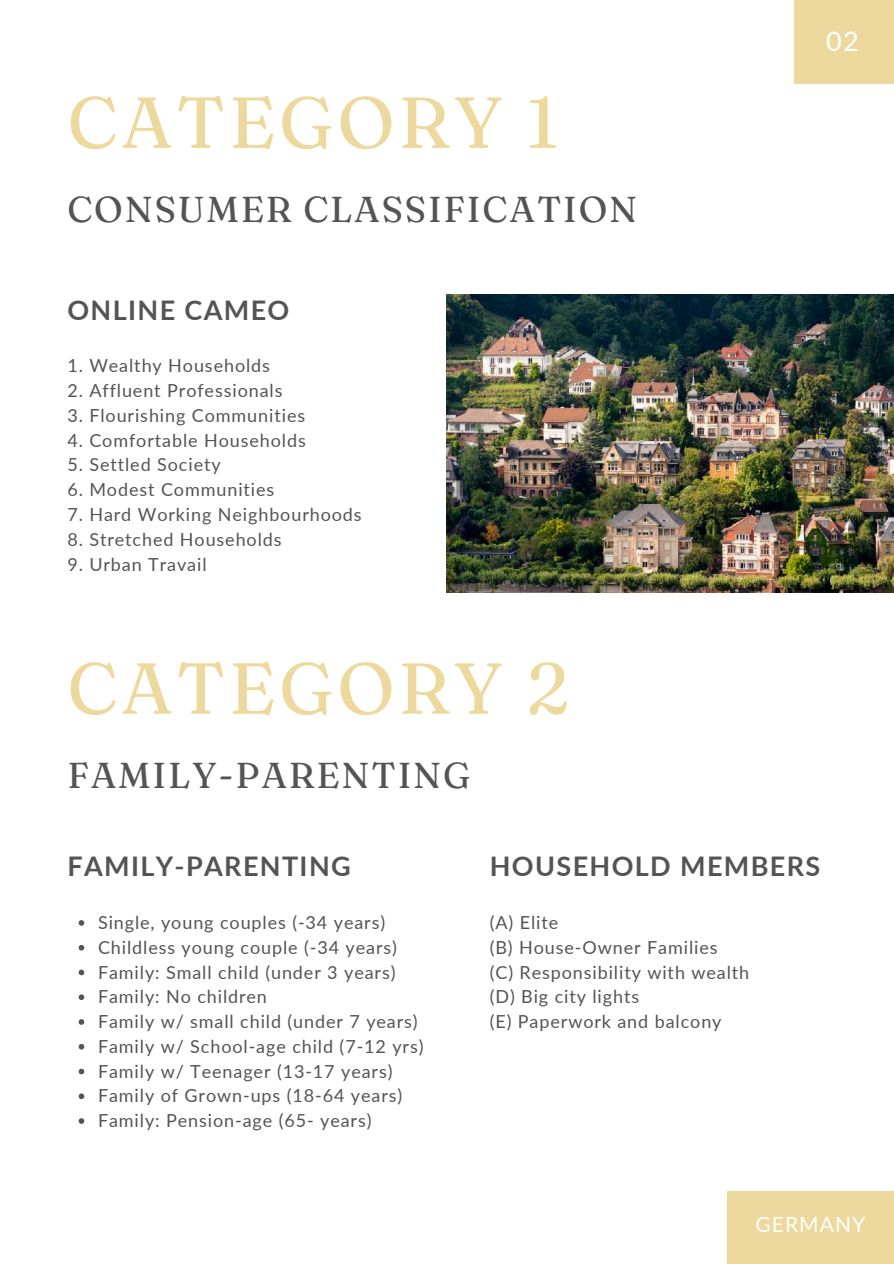
<style>
.page{position:relative;width:894px;height:1264px;background:#fff}
.page>*{position:absolute;margin:0;border:0;box-sizing:border-box;transform-origin:0 0}
.t1{font:72px "Fraunces 9 pt";letter-spacing:.05em;color:#edd99d}
.t2{font:36px "Fraunces 9 pt";letter-spacing:.05em;color:#545454}
.t3{font:700 27px "Lato";letter-spacing:.05em;color:#545454}
.t4{font:27px "Lato";color:#fff}
.t5{font:21px "Lato";letter-spacing:.05em;color:#fff}
.t6{font:18px/24.8px "Lato";letter-spacing:.05em;color:#545454}
</style>
<div class="page">
<img style="left:446px;top:295px;width:447px;height:297px">
<div style="left:727px;top:1191px;width:166px;height:72px;background:#edd99d"></div>
<div style="left:793px;top:0;width:100px;height:83px;background:#edd99d"></div>
<svg style="left:79px;top:920px;width:5px;height:5px"></svg>
<svg style="left:79px;top:944px;width:5px;height:6px"></svg>
<svg style="left:79px;top:969px;width:5px;height:6px"></svg>
<svg style="left:79px;top:994px;width:5px;height:6px"></svg>
<svg style="left:79px;top:1019px;width:5px;height:5px"></svg>
<svg style="left:79px;top:1044px;width:5px;height:5px"></svg>
<svg style="left:79px;top:1068px;width:5px;height:6px"></svg>
<svg style="left:79px;top:1093px;width:5px;height:6px"></svg>
<svg style="left:79px;top:1118px;width:5px;height:5px"></svg>
<h1 class="t1" style="left:67px;top:77px;width:492px">CATEGORY 1</h1>
<h2 class="t2" style="left:67px;top:187px;width:571px">CONSUMER CLASSIFICATION</h2>
<h3 class="t3" style="left:67px;top:293px;width:223px">ONLINE CAMEO</h3>
<p class="t6" style="left:67px;top:353px;width:204px">1. Wealthy Households</p>
<p class="t6" style="left:67px;top:378px;width:216px">2. Affluent Professionals</p>
<p class="t6" style="left:67px;top:402px;width:239px">3. Flourishing Communities</p>
<p class="t6" style="left:67px;top:427px;width:240px">4. Comfortable Households</p>
<p class="t6" style="left:67px;top:452px;width:155px">5. Settled Society</p>
<p class="t6" style="left:67px;top:477px;width:208px">6. Modest Communities</p>
<p class="t6" style="left:67px;top:501px;width:296px">7. Hard Working Neighbourhoods</p>
<p class="t6" style="left:67px;top:526px;width:216px">8. Stretched Households</p>
<p class="t6" style="left:67px;top:551px;width:141px">9. Urban Travail</p>
<h1 class="t1" style="left:67px;top:643px;width:503px">CATEGORY 2</h1>
<h2 class="t2" style="left:67px;top:752px;width:404px">FAMILY-PARENTING</h2>
<h3 class="t4" style="left:825px;top:24px;width:34px">02</h3>
<h3 class="t3" style="left:67px;top:849px;width:285px">FAMILY-PARENTING</h3>
<p class="t6" style="left:98px;top:909px;width:327px">Single, young couples (-34 years)<br>Childless young couple (-34 years)<br>Family: Small child (under 3 years)<br>Family: No children<br>Family w/ small child (under 7 years)<br>Family w/ School-age child (7-12 yrs)<br>Family w/ Teenager (13-17 years)<br>Family of Grown-ups (18-64 years)<br>Family: Pension-age (65- years)</p>
<h3 class="t3" style="left:489px;top:849px;width:332px">HOUSEHOLD MEMBERS</h3>
<p class="t6" style="left:489px;top:909px;width:261px">(A) Elite<br>(B) House-Owner Families<br>(C) Responsibility with wealth (D) Big city lights<br>(E) Paperwork and balcony</p>
<p class="t5" style="left:755px;top:1211px;width:111px">GERMANY</p>
</div>
